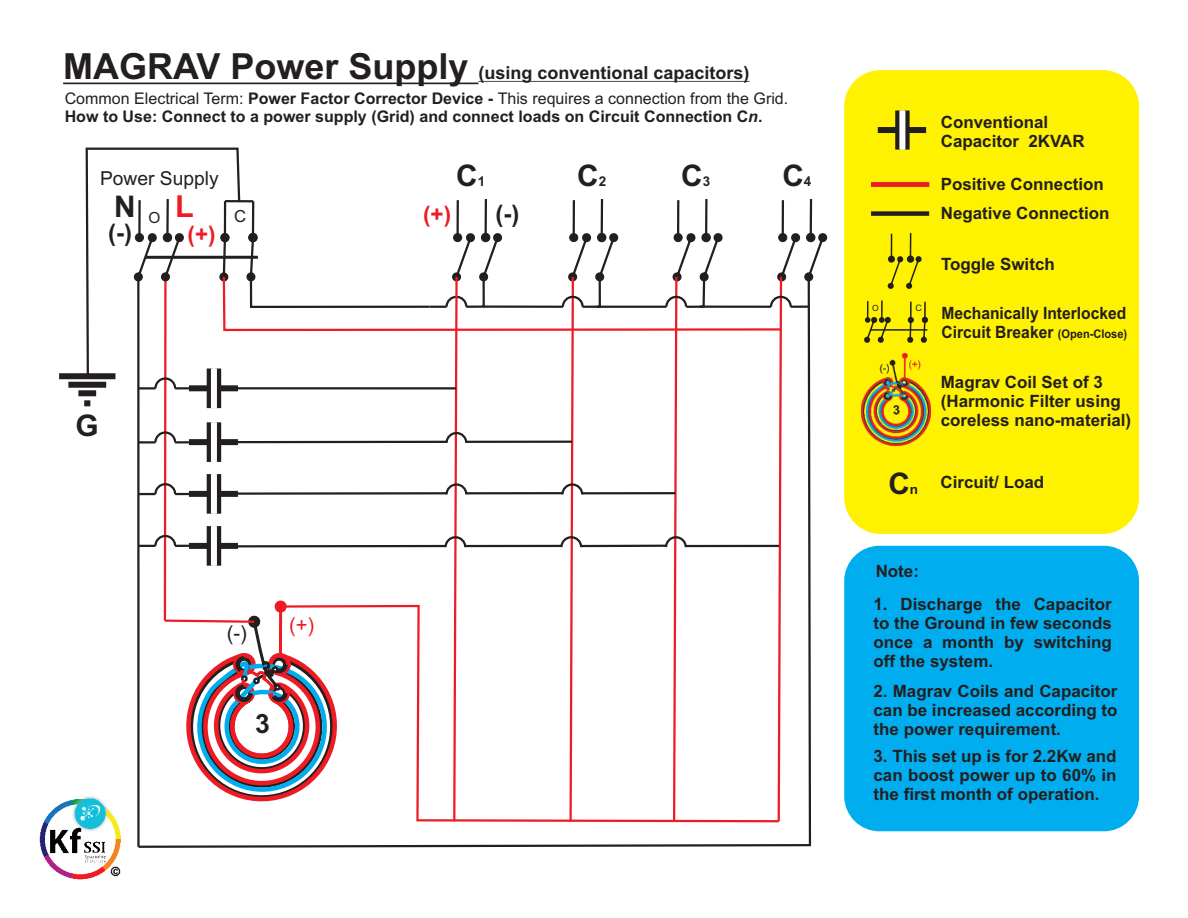
<style>
.page{position:relative;width:1188px;height:918px;background:#fff}
.page>*{position:absolute;margin:0;border:0;box-sizing:border-box;transform-origin:0 0}
.t1{font:700 30.6px "Arial";color:#ed1c24}
.t2{font:700 29.85px "Arial";color:#231f20}
.t3{font:700 26.7px "Arial";color:#231f20}
.t4{font:700 23.85px "Arial";color:#231f20}
.t5{font:700 22.35px "Arial";color:#ed1c24}
.t6{font:20.25px "Arial";color:#ed1c24}
.t7{font:20.25px "Arial";color:#231f20}
.t8{font:19.2px "Arial";color:#231f20}
.t9{font:700 18px "Arial";color:#231f20}
.t10{font:700 16.95px/18.9px "Arial";color:#231f20}
.t11{font:700 16.95px/18.9px "Arial";color:#231f20;scale:.92 1}
.t12{font:16.65px "Arial";color:#231f20}
.t13{font:700 16.05px/17.9px "Arial";color:#231f20}
.t14{font:15.3px "Arial";color:#231f20}
.t15{font:700 13.5px "Arial";color:#231f20}
.t16{font:9px "Arial";color:#231f20}
.t17{font:8.55px "Arial";color:#231f20}
.s1{font-size:36px}
.s2{font-weight:400}
.s3{font-style:italic}
.s4{font-size:13.5px}
.s5{font-size:12px}
.s6{font-size:29.85px}
</style>
<div class="page">
<hr style="left:63px;top:83px;width:415px;height:1px;background:#231f20">
<hr style="left:478px;top:81px;width:272px;height:1px;background:#231f20">
<svg style="left:137px;top:823px;width:675px;height:25px"></svg>
<div style="left:59px;top:373px;width:56px;height:6px;background:#231f20"></div>
<div style="left:68px;top:382px;width:38px;height:6px;background:#231f20"></div>
<div style="left:78px;top:390px;width:18px;height:6px;background:#231f20"></div>
<svg style="left:84px;top:147px;width:743px;height:676px"></svg>
<div style="left:844px;top:70px;width:295px;height:464px;background:#fff200;border-radius:36px"></div>
<div style="left:871px;top:182px;width:58px;height:5px;background:#ed1c24"></div>
<div style="left:871px;top:211px;width:58px;height:5px;background:#231f20"></div>
<div style="left:895px;top:111px;width:6px;height:39px;background:#231f20"></div>
<svg style="left:905px;top:111px;width:5px;height:39px"></svg>
<div style="left:878px;top:127px;width:20px;height:6px;background:#231f20"></div>
<div style="left:906px;top:127px;width:20px;height:6px;background:#231f20"></div>
<div style="left:899px;top:111px;width:6px;height:39px;background:#fff"></div>
<svg style="left:888px;top:233px;width:34px;height:56px"></svg>
<hr style="left:871px;top:329px;width:56px;height:2px;background:#231f20">
<svg style="left:864px;top:301px;width:27px;height:42px"></svg>
<svg style="left:907px;top:302px;width:7px;height:41px"></svg>
<svg style="left:921px;top:302px;width:7px;height:41px"></svg>
<img style="left:861px;top:353px;width:70px;height:93px">
<div style="left:844px;top:546px;width:295px;height:285px;background:#00aeef;border-radius:35px"></div>
<img style="left:39px;top:793px;width:88px;height:87px">
<p class="t9" style="left:63px;top:66px;width:688px"><span class="s1">MAGRAV Power Supply</span> (using conventional capacitors)</p>
<p class="t13" style="left:65px;top:91px;width:725px"><span class="s2">Common Electrical Term:</span> Power Factor Corrector Device - <span class="s2">This requires a connection from the Grid.<br></span>How to Use: Connect to a power supply (Grid) and connect loads on Circuit Connection C<span class="s3">n</span>.</p>
<p class="t8" style="left:100px;top:171px;width:120px">Power Supply</p>
<h2 class="t2" style="left:114px;top:195px;width:23px">N</h2>
<h1 class="t1" style="left:175px;top:194px;width:20px">L</h1>
<p class="t14" style="left:148px;top:212px;width:13px">O</p>
<h3 class="t4" style="left:108px;top:223px;width:25px">(-)</h3>
<h3 class="t5" style="left:188px;top:226px;width:29px">(+)</h3>
<p class="t12" style="left:234px;top:210px;width:14px">C</p>
<h2 class="t2" style="left:76px;top:414px;width:25px">G</h2>
<p class="t7" style="left:227px;top:625px;width:22px">(-)</p>
<p class="t6" style="left:289px;top:617px;width:27px">(+)</p>
<h3 class="t3" style="left:255px;top:714px;width:16px">3</h3>
<h2 class="t2" style="left:456px;top:165px;width:31px">C<span class="s4">1</span></h2>
<h2 class="t2" style="left:577px;top:165px;width:31px">C<span class="s4">2</span></h2>
<h2 class="t2" style="left:681px;top:165px;width:31px">C<span class="s4">3</span></h2>
<h2 class="t2" style="left:782px;top:165px;width:31px">C<span class="s4">4</span></h2>
<h3 class="t5" style="left:423px;top:206px;width:29px">(+)</h3>
<h3 class="t4" style="left:496px;top:204px;width:25px">(-)</h3>
<p class="t17" style="left:872px;top:305px;width:8px">O</p>
<p class="t16" style="left:916px;top:305px;width:8px">C</p>
<p class="t10" style="left:941px;top:115px;width:145px">Conventional<br>Capacitor 2KVAR</p>
<p class="t10" style="left:941px;top:171px;width:170px;line-height:29.1px">Positive Connection<br>Negative Connection</p>
<p class="t10" style="left:941px;top:257px;width:115px">Toggle Switch</p>
<p class="t11" style="left:941px;top:306px;width:204px">Mechanically Interlocked<br>Circuit Breaker <span class="s5">(Open-Close)</span></p>
<p class="t10" style="left:941px;top:374px;width:192px">Magrav Coil Set of 3 (Harmonic Filter using coreless nano-material)</p>
<p class="t10" style="left:888px;top:474px;width:157px"><span class="s6">C</span> Circuit/ Load</p>
<p class="t15" style="left:910px;top:484px;width:10px">n</p>
<p class="t10" style="left:876px;top:564px;width:45px">Note:</p>
<p class="t10" style="left:874px;top:596px;width:240px;text-align:justify">1. Discharge the Capacitor to the Ground in few seconds once a month by switching off the system.</p>
<p class="t10" style="left:874px;top:683px;width:246px;text-align:justify">2. Magrav Coils and Capacitor can be increased according to the power requirement.</p>
<p class="t10" style="left:874px;top:748px;width:245px;text-align:justify">3. This set up is for 2.2Kw and can boost power up to 60% in the first month of operation.</p>
</div>
